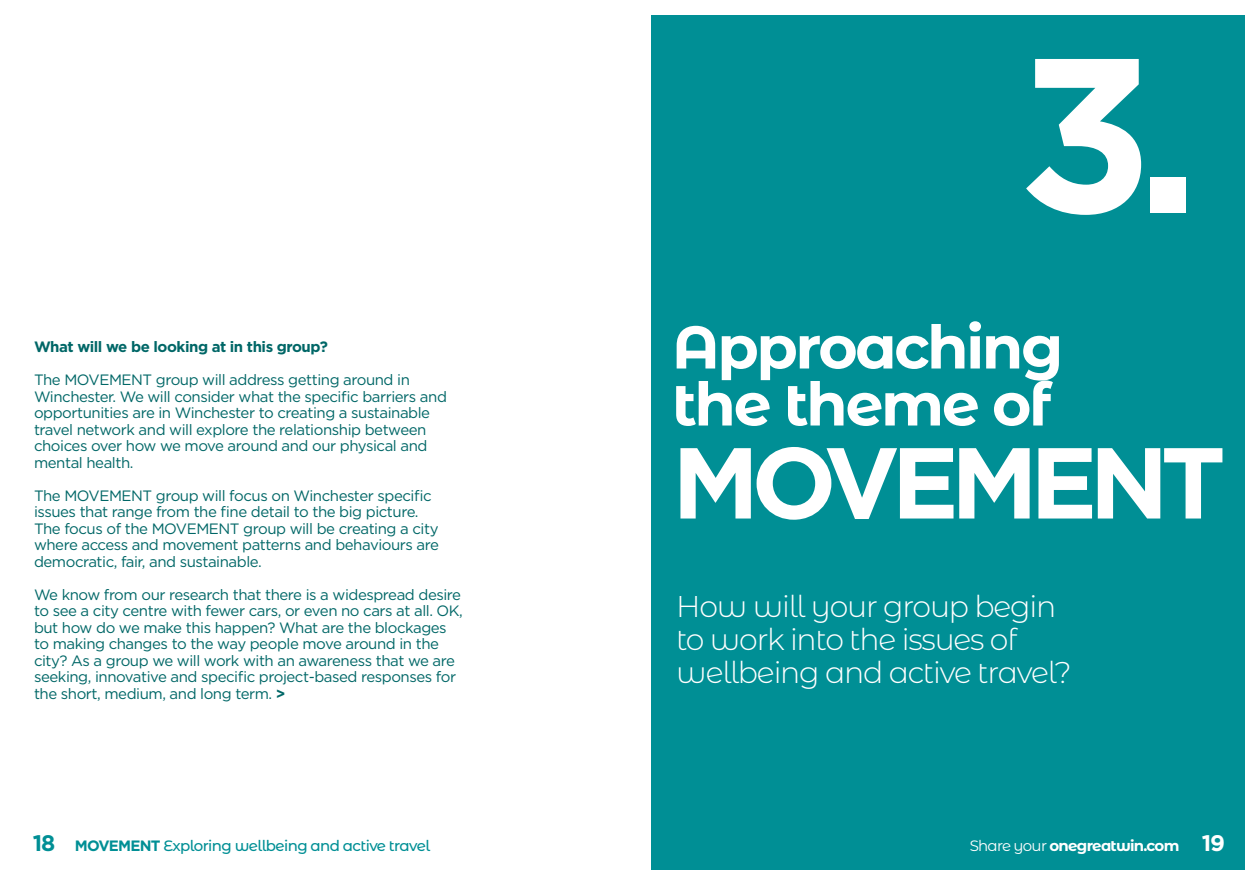
<style>
.page{position:relative;width:1259px;height:893px;background:#fff}
.page>*{position:absolute;margin:0;border:0;box-sizing:border-box;transform-origin:0 0}
.t1{font:700 219px "Gotham";color:#fff}
.t2{font:700 100.5px "Gotham";letter-spacing:-.08em;color:#fff}
.t3{font:700 60px/57px "Montserrat Alternates";letter-spacing:-.04em;color:#fff}
.t4{font:300 30px/33px "Montserrat Alternates";letter-spacing:-.04em;color:#fff}
.t5{font:15px/16.5px "Gotham";letter-spacing:-.03em;color:#006767}
.t6{font:500 15px "Montserrat Alternates";letter-spacing:-.04em;color:#008f95}
.t7{font:700 15px "Gotham";letter-spacing:-.03em;color:#006767}
.t8{font:700 15px "Montserrat Alternates";letter-spacing:-.05em;color:#fff}
.s1{font-weight:700}
.s2{font-family:"Gotham";font-weight:700;font-size:22.5px}
.s3{font-family:"Gotham";font-weight:700}
.s4{font-weight:400}
.s5{font-family:"Gotham";font-size:22.5px}
</style>
<div class="page">
<div style="left:651px;top:16px;width:593px;height:854px;background:#008f95"></div>
<h1 class="t1" style="left:1017px;top:-10px;width:183px">3.</h1>
<h3 class="t3" style="left:672px;top:316px;width:393px">Approaching the theme of</h3>
<h2 class="t2" style="left:672px;top:416px;width:555px">MOVEMENT</h2>
<p class="t7" style="left:34px;top:337px;width:295px">What will we be looking at in this group?</p>
<p class="t5" style="left:34px;top:371px;width:414px">The MOVEMENT group will address getting around in Winchester. We will consider what the specific barriers and opportunities are in Winchester to creating a sustainable travel network and will explore the relationship between choices over how we move around and our physical and mental health.</p>
<p class="t5" style="left:34px;top:487px;width:406px">The MOVEMENT group will focus on Winchester specific issues that range from the fine detail to the big picture.<br>The focus of the MOVEMENT group will be creating a city where access and movement patterns and behaviours are democratic, fair, and sustainable.</p>
<p class="t5" style="left:34px;top:586px;width:430px">We know from our research that there is a widespread desire to see a city centre with fewer cars, or even no cars at all. OK, but how do we make this happen? What are the blockages to making changes to the way people move around in the city? As a group we will work with an awareness that we are seeking, innovative and specific project-based responses for the short, medium, and long term. <span class="s1">&gt;</span></p>
<h3 class="t4" style="left:676px;top:589px;width:397px">How will your group begin to work into the issues of wellbeing and active travel?</h3>
<p class="t6" style="left:33px;top:836px;width:399px"><span class="s2">18</span> <span class="s3">MOVEMENT</span> Exploring wellbeing and active travel</p>
<p class="t8" style="left:969px;top:835px;width:257px"><span class="s4">Share your</span> onegreatwin.com <span class="s5">19</span></p>
</div>
